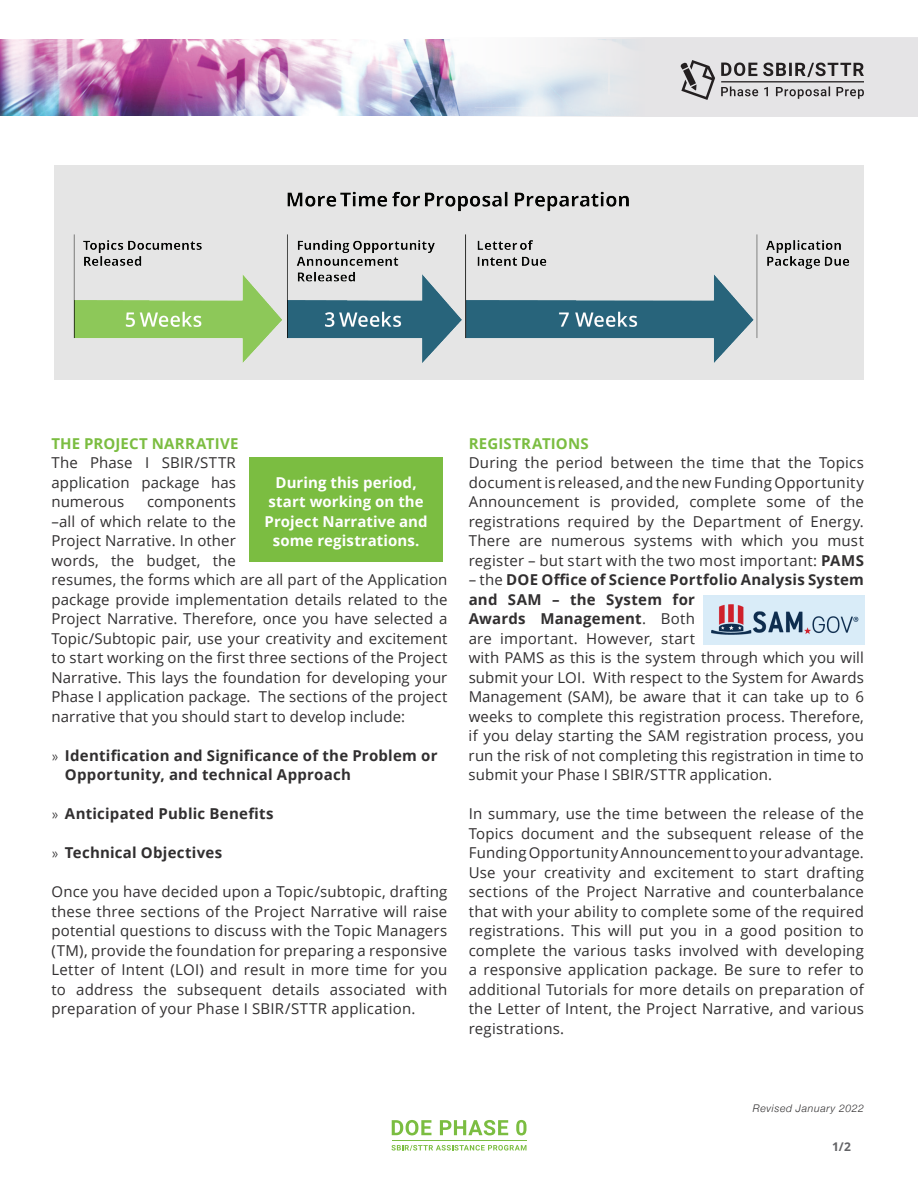
<style>
.page{position:relative;width:918px;height:1188px;background:#fff}
.page>*{position:absolute;margin:0;border:0;box-sizing:border-box;transform-origin:0 0}
.t1{font:15px/19.5px "Open Sans";letter-spacing:.005em;color:#312f30;text-align:justify}
.t2{font:700 15px "Open Sans";letter-spacing:.015em;color:#312f30}
.t3{font:700 15px/19.5px "Open Sans";letter-spacing:.005em;color:#fff;text-align:center}
.H7{font:700 15px "Open Sans";letter-spacing:.015em;color:#7bbd41}
.t4{font:700 12px "Open Sans";color:#636366}
.t5{font:italic 300 10.5px "Helvetica Neue";letter-spacing:.055em;color:#312f30}
.s1{font-family:"Avenir";font-weight:300}
.s2{font-weight:700}
.s3{font-weight:400}
</style>
<div class="page">
<svg style="left:392px;top:1120px;width:39px;height:15px"></svg>
<svg style="left:440px;top:1120px;width:68px;height:15px"></svg>
<svg style="left:516px;top:1120px;width:10px;height:15px"></svg>
<svg style="left:392px;top:1145px;width:134px;height:6px"></svg>
<hr style="left:392px;top:1140px;width:134px;height:1px;background:#7bbd41">
<img style="left:0;top:39px;width:401px;height:77px">
<svg style="left:401px;top:38px;width:517px;height:79px;fill:#e5e4e6"></svg>
<svg style="left:680px;top:60px;width:184px;height:40px;background:#b3b1b3"></svg>
<img style="left:55px;top:170px;width:809px;height:210px">
<div style="left:249px;top:457px;width:194px;height:105px;background:#7bbd41"></div>
<img style="left:704px;top:595px;width:160px;height:50px">
<h5 class="H7" style="left:51px;top:432px;width:189px">THE PROJECT NARRATIVE</h5>
<p class="t1" style="left:51px;top:452px;width:186px">The Phase I SBIR/STTR application package has numerous</p>
<p class="t3" style="left:265px;top:472px;width:165px">During this period, start working on the<br>Project Narrative and some registrations.</p>
<p class="t1" style="left:51px;top:491px;width:398px;text-align:left;text-indent:96px">components<br>–all of which relate to the<br>Project Narrative. In other<br>words, the budget, the<br>resumes, the forms which are all part of the Application package provide implementation details related to the Project Narrative. Therefore, once you have selected a Topic/Subtopic pair, use your creativity and excitement to start working on the first three sections of the Project Narrative. This lays the foundation for developing your Phase I application package. The sections of the project narrative that you should start to develop include:</p>
<p class="t2" style="left:51px;top:744px;width:388px"><span class="s1">»</span> Identification and Significance of the Problem or</p>
<p class="t2" style="left:65px;top:764px;width:287px">Opportunity, and technical Approach</p>
<h6 class="t2" style="left:51px;top:803px;width:224px"><span class="s1">»</span> Anticipated Public Benefits</h6>
<p class="t2" style="left:51px;top:842px;width:172px"><span class="s1">»</span> Technical Objectives</p>
<p class="t1" style="left:51px;top:881px;width:398px">Once you have decided upon a Topic/subtopic, drafting these three sections of the Project Narrative will raise potential questions to discuss with the Topic Managers (TM), provide the foundation for preparing a responsive Letter of Intent (LOI) and result in more time for you to address the subsequent details associated with preparation of your Phase I SBIR/STTR application.</p>
<p class="H7" style="left:469px;top:432px;width:122px">REGISTRATIONS</p>
<p class="t1" style="left:469px;top:452px;width:397px">During the period between the time that the Topics document is released, and the new Funding Opportunity Announcement is provided, complete some of the registrations required by the Department of Energy.<br>There are numerous systems with which you must register – but start with the two most important: <span class="s2">PAMS</span></p>
<p class="t2" style="left:469px;top:569px;width:397px"><span class="s3">– the</span> DOE Office of Science Portfolio Analysis System</p>
<p class="t1" style="left:469px;top:589px;width:397px;text-align:left"><span class="s2">and SAM – the System for<br>Awards Management</span>. Both<br>are important. However, start<br>with PAMS as this is the system through which you will submit your LOI. With respect to the System for Awards Management (SAM), be aware that it can take up to 6 weeks to complete this registration process. Therefore, if you delay starting the SAM registration process, you run the risk of not completing this registration in time to submit your Phase I SBIR/STTR application.</p>
<p class="t1" style="left:469px;top:803px;width:397px">In summary, use the time between the release of the Topics document and the subsequent release of the Funding Opportunity Announcement to your advantage.<br>Use your creativity and excitement to start drafting sections of the Project Narrative and counterbalance that with your ability to complete some of the required registrations. This will put you in a good position to complete the various tasks involved with developing a responsive application package. Be sure to refer to additional Tutorials for more details on preparation of the Letter of Intent, the Project Narrative, and various registrations.</p>
<p class="t5" style="left:753px;top:1100px;width:113px">Revised January 2022</p>
<p class="t4" style="left:832px;top:1138px;width:21px">1/2</p>
</div>
